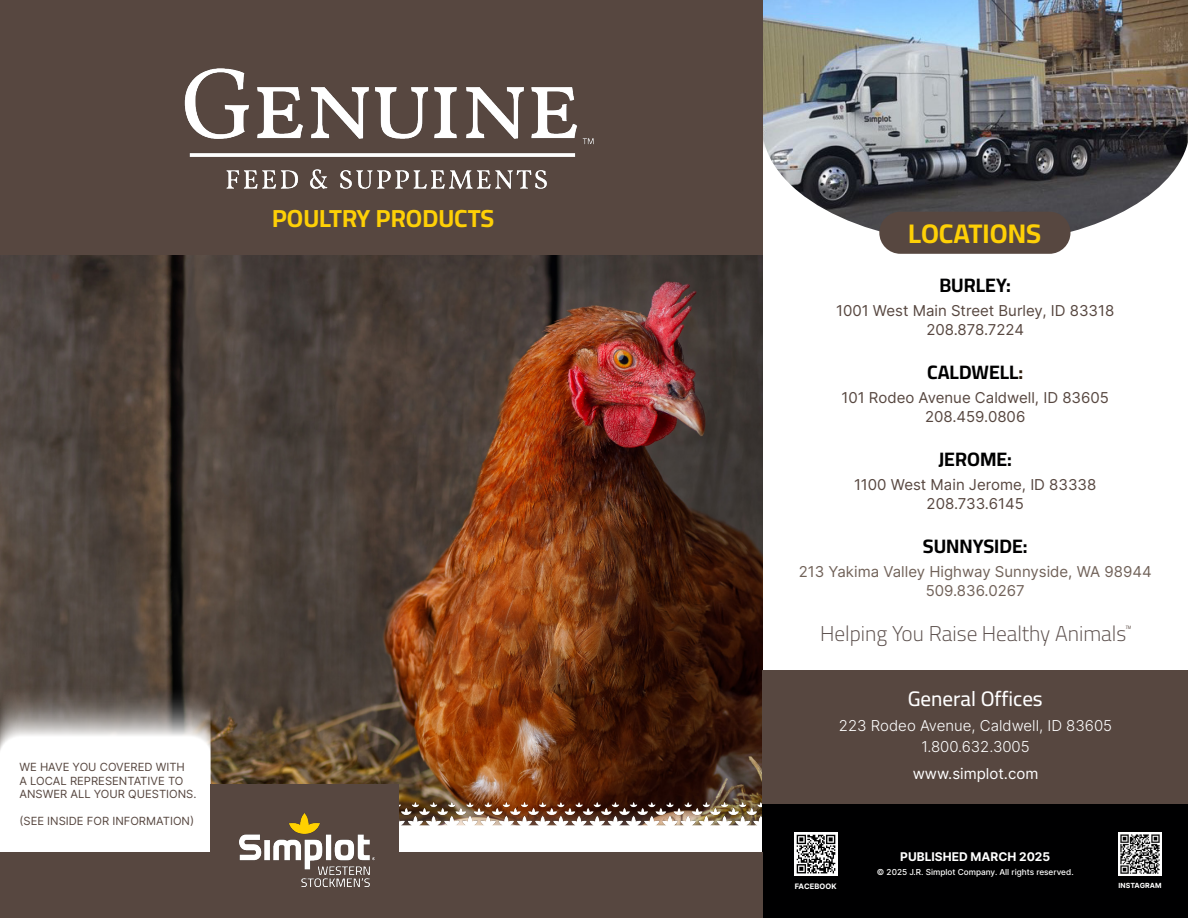
<style>
.page{position:relative;width:1188px;height:918px;background:#fff}
.page>*{position:absolute;margin:0;border:0;box-sizing:border-box;transform-origin:0 0}
.t1{font:700 27px "Cairo";color:#fed006}
.t2{font:700 24.75px "Cairo";color:#fed006}
.t3{font:300 21.45px "Cairo";color:#5d514e}
.t4{font:500 21px "Cairo";color:#fff}
.t5{font:700 19.5px "Cairo";color:#000001}
.t6{font:15px/19.5px "Inter";color:#574740;text-align:center}
.t7{font:15px/19.5px "Inter";color:#716259;text-align:center}
.t8{font:300 15px "Inter";color:#fff}
.t9{font:15px "Inter";color:#fff}
.t10{font:700 12px "Inter";color:#fff}
.t11{font:11.25px/13.5px "Inter";color:#574740}
.t12{font:500 8.25px "Inter";color:#fff}
.t13{font:700 7.5px "Inter";letter-spacing:.01em;color:#fff}
.t14{font:700 7.05px "Inter";letter-spacing:.01em;color:#fff}
.t15{font:italic 4.65px "Arial Narrow";color:#574740}
.s1{color:#2d1c0c}
</style>
<div class="page">
<img style="left:763px;top:0;width:425px;height:244px">
<img style="left:0;top:255px;width:763px;height:547px">
<img style="left:399px;top:802px;width:363px;height:24px">
<svg style="left:0;top:683px;width:211px;height:119px"></svg>
<div style="left:762px;top:804px;width:426px;height:114px;background:#000001"></div>
<div style="left:762px;top:670px;width:426px;height:134px;background:#574740"></div>
<img style="left:794px;top:832px;width:44px;height:43px">
<img style="left:1118px;top:832px;width:43px;height:44px">
<div style="left:0;top:852px;width:762px;height:66px;background:#574740"></div>
<div style="left:879px;top:212px;width:191px;height:42px;background:#574740;border-radius:21px"></div>
<div style="left:0;top:0;width:763px;height:255px;background:#574740"></div>
<img style="left:184px;top:68px;width:410px;height:121px">
<div style="left:210px;top:785px;width:189px;height:133px;background:#574740"></div>
<img style="left:239px;top:814px;width:136px;height:72px">
<p class="t2" style="left:272px;top:200px;width:224px">POULTRY PRODUCTS</p>
<p class="t11" style="left:19px;top:760px;width:179px">WE HAVE YOU COVERED WITH<br>A LOCAL REPRESENTATIVE TO<br>ANSWER ALL YOUR QUESTIONS.</p>
<p class="t11" style="left:19px;top:814px;width:176px">(SEE INSIDE FOR INFORMATION)</p>
<p class="t1" style="left:908px;top:213px;width:134px">LOCATIONS</p>
<p class="t5" style="left:939px;top:270px;width:73px">BURLEY:</p>
<p class="t6" style="left:836px;top:300px;width:280px">1001 West Main Street Burley, ID 83318<br>208.878.7224</p>
<p class="t5" style="left:927px;top:357px;width:98px">CALDWELL<span class="s1">:</span></p>
<p class="t6" style="left:841px;top:387px;width:269px">101 Rodeo Avenue Caldwell, ID 83605<br>208.459.0806</p>
<p class="t5" style="left:938px;top:444px;width:75px">JEROME:</p>
<p class="t6" style="left:854px;top:474px;width:244px">1100 West Main Jerome, ID 83338<br>208.733.6145</p>
<p class="t5" style="left:923px;top:531px;width:106px">SUNNYSIDE:</p>
<p class="t7" style="left:799px;top:561px;width:354px">213 Yakima Valley Highway Sunnyside, WA 98944<br>509.836.0267</p>
<p class="t3" style="left:820px;top:618px;width:308px">Helping You Raise Healthy Animals</p>
<p class="t15" style="left:1125px;top:624px;width:7px">TM</p>
<p class="t4" style="left:908px;top:683px;width:137px">General Offices</p>
<p class="t8" style="left:839px;top:715px;width:275px">223 Rodeo Avenue, Caldwell, ID 83605</p>
<p class="t8" style="left:921px;top:736px;width:110px">1.800.632.3005</p>
<p class="t9" style="left:913px;top:763px;width:127px">www.simplot.com</p>
<p class="t10" style="left:900px;top:848px;width:152px">PUBLISHED MARCH 2025</p>
<p class="t12" style="left:877px;top:866px;width:198px">© 2025 J.R. Simplot Company. All rights reserved.</p>
<p class="t13" style="left:795px;top:880px;width:43px">FACEBOOK</p>
<p class="t14" style="left:1118px;top:881px;width:45px">INSTAGRAM</p>
</div>
